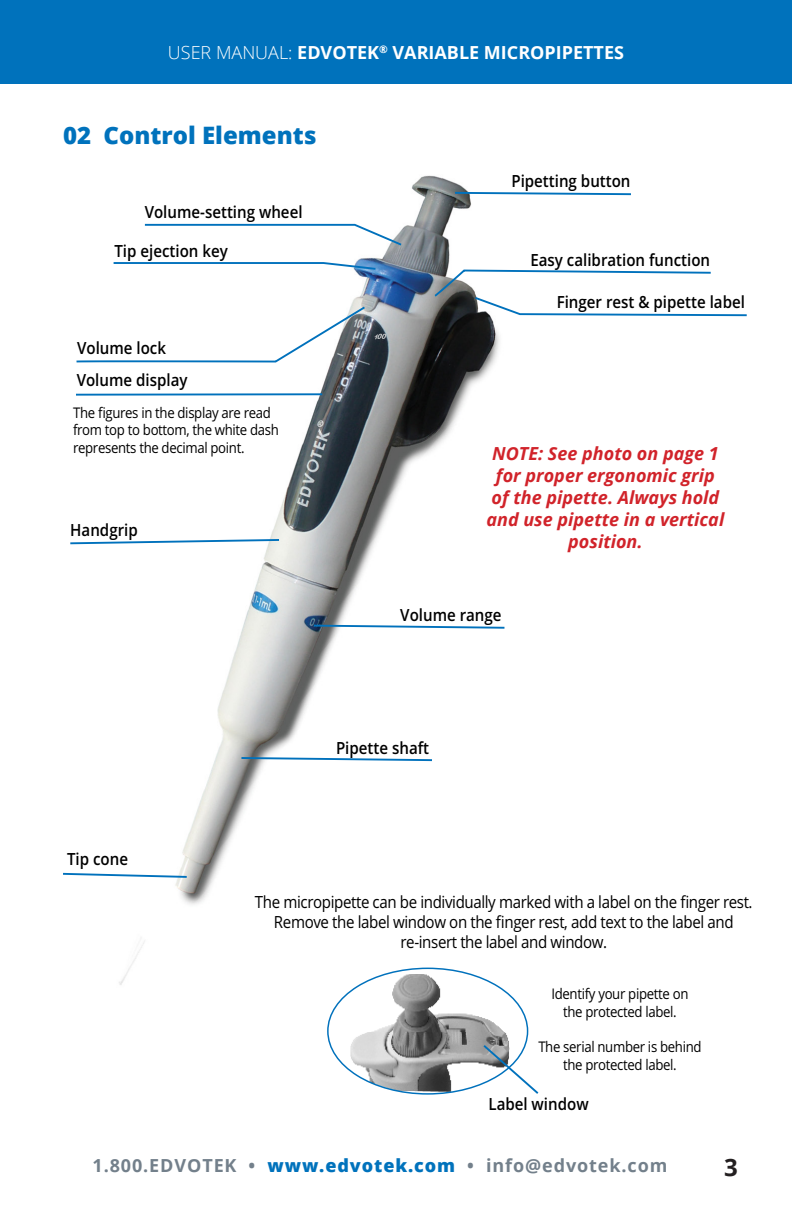
<style>
.page{position:relative;width:792px;height:1224px;background:#fff}
.page>*{position:absolute;margin:0;border:0;box-sizing:border-box;transform-origin:0 0}
.Body_Text_1{font:800 24px "Open Sans";color:#0072bc}
.t1{font:700 24px "Open Sans";color:#231f20}
.Body_Text_1-2{font:italic 700 18px/22px "Open Sans";color:#d1232a;text-align:center}
.t2{font:700 18px "Open Sans";letter-spacing:.05em;color:#73808b}
.t3{font:700 18px "Open Sans";color:#fff}
.t4{font:600 16.8px/32.2px "Open Sans";color:#000;scale:.9 1}
.t5{font:16.8px/20.2px "Open Sans";letter-spacing:-.025em;color:#000;text-align:center;scale:.9 1}
.t6{font:14.6px/17.6px "Open Sans";letter-spacing:-.025em;color:#000;text-align:center;scale:.9 1}
.s1{font-weight:300}
.s2{font-weight:800;color:#0072bc}
</style>
<div class="page">
<div style="left:0;top:0;width:792px;height:84px;background:#0072bc"></div>
<img style="left:92px;top:175px;width:415px;height:810px">
<svg style="left:374px;top:334px;width:12px;height:5px"></svg>
<svg style="left:145px;top:224px;width:256px;height:22px"></svg>
<svg style="left:114px;top:262px;width:262px;height:8px"></svg>
<hr style="left:76px;top:393px;width:246px;height:3px;background:#0071bc">
<svg style="left:70px;top:539px;width:209px;height:5px"></svg>
<svg style="left:435px;top:270px;width:312px;height:46px"></svg>
<svg style="left:241px;top:757px;width:191px;height:4px"></svg>
<svg style="left:63px;top:873px;width:124px;height:5px"></svg>
<div style="left:248px;top:921px;width:14px;height:12px;background:#fff;border-radius:50%"></div>
<div style="left:200px;top:950px;width:14px;height:11px;background:#fff;border-radius:50%"></div>
<svg style="left:76px;top:307px;width:289px;height:55px"></svg>
<svg style="left:314px;top:625px;width:190px;height:4px"></svg>
<svg style="left:327px;top:968px;width:211px;height:127px"></svg>
<svg style="left:455px;top:192px;width:176px;height:3px"></svg>
<p class="t3" style="left:168px;top:40px;width:458px"><span class="s1">USER MANUAL:</span> EDVOTEK<sup>®</sup> VARIABLE MICROPIPETTES</p>
<p class="Body_Text_1" style="left:63px;top:117px;width:255px">02 Control Elements</p>
<p class="t4" style="left:145px;top:195px;width:177px">Volume-setting wheel</p>
<p class="t4" style="left:114px;top:235px;width:127px">Tip ejection key</p>
<p class="t4" style="left:77px;top:332px;width:125px">Volume lock<br>Volume display</p>
<p class="t6" style="left:73px;top:403px;width:230px;text-align:left">The figures in the display are read from top to bottom, the white dash represents the decimal point.</p>
<p class="t4" style="left:70px;top:513px;width:77px">Handgrip</p>
<p class="t4" style="left:511px;top:164px;width:134px">Pipetting button</p>
<p class="t4" style="left:530px;top:243px;width:201px">Easy calibration function</p>
<p class="t4" style="left:557px;top:285px;width:211px">Finger rest &amp; pipette label</p>
<p class="Body_Text_1-2" style="left:487px;top:442px;width:239px">NOTE: See photo on page 1 for proper ergonomic grip of the pipette. Always hold and use pipette in a vertical position.</p>
<p class="t4" style="left:400px;top:599px;width:114px">Volume range</p>
<p class="t4" style="left:67px;top:842px;width:69px">Tip cone</p>
<p class="t4" style="left:336px;top:731px;width:105px">Pipette shaft</p>
<p class="t5" style="left:255px;top:891px;width:555px">The micropipette can be individually marked with a label on the finger rest.<br>Remove the label window on the finger rest, add text to the label and re-insert the label and window.</p>
<p class="t6" style="left:551px;top:985px;width:154px">Identify your pipette on the protected label.</p>
<p class="t6" style="left:538px;top:1038px;width:183px">The serial number is behind the protected label.</p>
<p class="t4" style="left:488px;top:1088px;width:113px">Label window</p>
<p class="t2" style="left:93px;top:1153px;width:576px">1.800.EDVOTEK • <span class="s2">www.edvotek.com</span> • info@edvotek.com</p>
<p class="t1" style="left:724px;top:1151px;width:15px">3</p>
</div>
